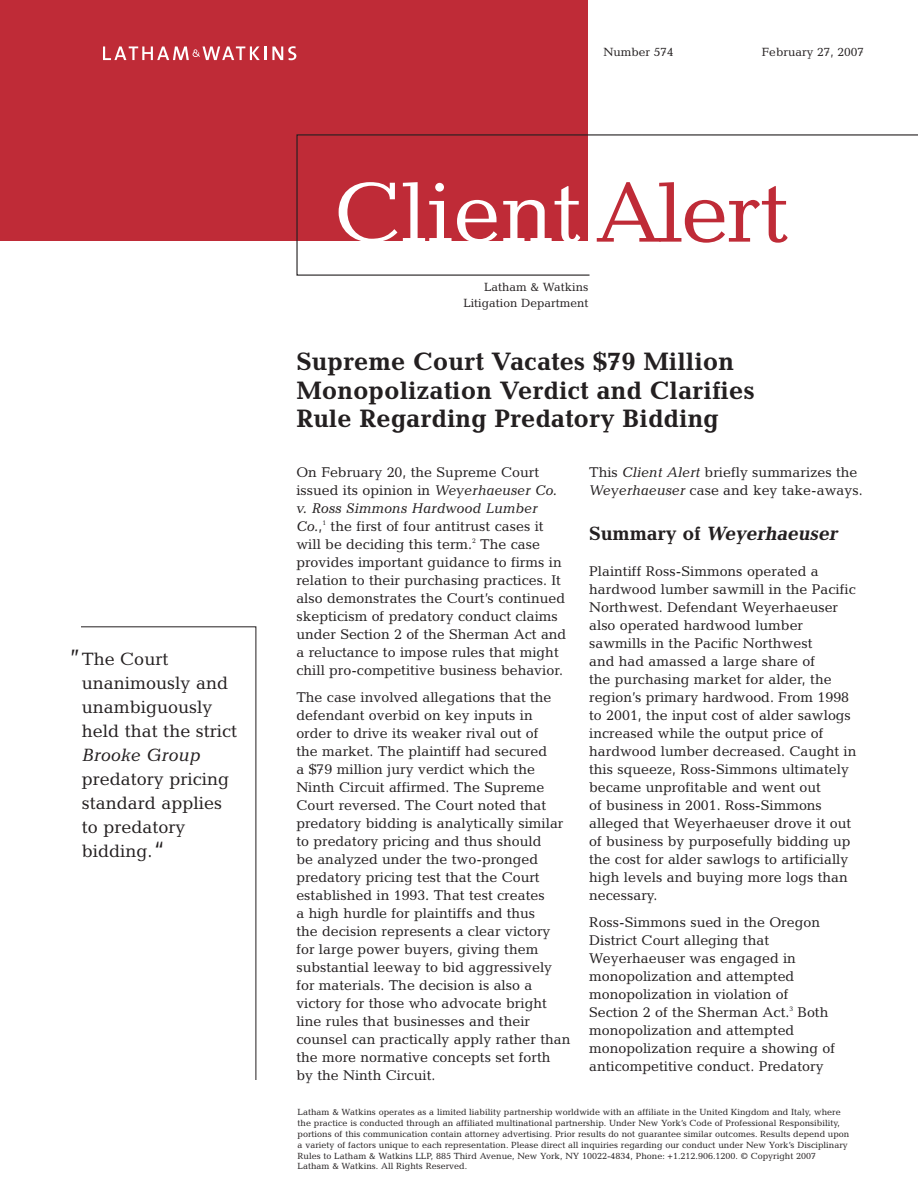
<style>
.page{position:relative;width:918px;height:1188px;background:#fff}
.page>*{position:absolute;margin:0;border:0;box-sizing:border-box;transform-origin:0 0}
.t1{font:86.25px "Candida";color:#fff}
.t2{font:700 25.5px/28.5px "Candida";color:#231f20}
.t3{font:italic 700 19.5px "Candida";color:#231f20}
.t4{font:18px/24px "Candida";color:#231f20}
.t5{font:italic 18px "Candida";color:#231f20}
.t6{font:14.25px/18px "Candida";color:#231f20}
.t7{font:12px/16.5px "Candida";color:#231f20;text-align:right}
.t8{font:9px/10.8px "Candida";color:#231f20}
.s1{font-size:24px}
.s2{color:#bf2b37}
.s3{font-style:italic}
.s4{font-style:normal}
</style>
<div class="page">
<div style="left:0;top:0;width:588px;height:241px;background:#bf2b37"></div>
<svg style="left:272px;top:46px;width:24px;height:14px"></svg>
<svg style="left:103px;top:46px;width:163px;height:14px"></svg>
<svg style="left:296px;top:134px;width:622px;height:142px"></svg>
<svg style="left:81px;top:626px;width:175px;height:454px"></svg>
<div style="left:68px;top:646px;width:175px;height:434px;background:#fff"></div>
<p class="t4" style="left:82px;top:646px;width:157px;text-indent:-14px"><span class="s1">”</span>The Court unanimously and unambiguously held that the strict</p>
<p class="t5" style="left:82px;top:744px;width:120px">Brooke Group</p>
<p class="t4" style="left:82px;top:766px;width:149px">predatory pricing standard applies to predatory bidding.<span class="s1">“</span></p>
<p class="t7" style="left:603px;top:44px;width:72px">Number 574</p>
<p class="t7" style="left:762px;top:44px;width:104px">February 27, 2007</p>
<h1 class="t1" style="left:334px;top:163px;width:456px">Client <span class="s2">Alert</span></h1>
<p class="t7" style="left:463px;top:278px;width:127px">Latham &amp; Watkins<br>Litigation Department</p>
<h2 class="t2" style="left:296px;top:347px;width:460px">Supreme Court Vacates $79 Million<br>Monopolization Verdict and Clarifies<br>Rule Regarding Predatory Bidding</h2>
<p class="t6" style="left:296px;top:463px;width:271px">On February 20, the Supreme Court issued its opinion in <span class="s3">Weyerhaeuser Co. v. Ross Simmons Hardwood Lumber Co.</span>,<sup>1</sup> the first of four antitrust cases it will be deciding this term.<sup>2</sup> The case provides important guidance to firms in relation to their purchasing practices. It also demonstrates the Court’s continued skepticism of predatory conduct claims under Section 2 of the Sherman Act and a reluctance to impose rules that might chill pro-competitive business behavior.</p>
<p class="t6" style="left:296px;top:688px;width:276px">The case involved allegations that the defendant overbid on key inputs in order to drive its weaker rival out of<br>the market. The plaintiff had secured<br>a $79 million jury verdict which the Ninth Circuit affirmed. The Supreme Court reversed. The Court noted that predatory bidding is analytically similar to predatory pricing and thus should<br>be analyzed under the two-pronged predatory pricing test that the Court established in 1993<span class="s3">.</span> That test creates<br>a high hurdle for plaintiffs and thus<br>the decision represents a clear victory for large power buyers, giving them substantial leeway to bid aggressively for materials. The decision is also a victory for those who advocate bright line rules that businesses and their counsel can practically apply rather than the more normative concepts set forth by the Ninth Circuit.</p>
<p class="t6" style="left:589px;top:463px;width:275px">This <span class="s3">Client Alert</span> briefly summarizes the<br><span class="s3">Weyerhaeuser</span> case and key take-aways.</p>
<h3 class="t3" style="left:589px;top:522px;width:254px"><span class="s4">S u m m a r y o f</span> Weyerhaeuser</h3>
<p class="t6" style="left:589px;top:562px;width:269px">Plaintiff Ross-Simmons operated a hardwood lumber sawmill in the Pacific Northwest. Defendant Weyerhaeuser also operated hardwood lumber sawmills in the Pacific Northwest<br>and had amassed a large share of<br>the purchasing market for alder, the region’s primary hardwood. From 1998 to 2001, the input cost of alder sawlogs increased while the output price of hardwood lumber decreased. Caught in this squeeze, Ross-Simmons ultimately became unprofitable and went out<br>of business in 2001. Ross-Simmons alleged that Weyerhaeuser drove it out of business by purposefully bidding up the cost for alder sawlogs to artificially high levels and buying more logs than necessary.</p>
<p class="t6" style="left:589px;top:913px;width:248px">Ross-Simmons sued in the Oregon<br>District Court alleging that<br>Weyerhaeuser was engaged in monopolization and attempted monopolization in violation of<br>Section 2 of the Sherman Act.<sup>3</sup> Both monopolization and attempted monopolization require a showing of anticompetitive conduct. Predatory</p>
<p class="t8" style="left:298px;top:1107px;width:553px">Latham &amp; Watkins operates as a limited liability partnership worldwide with an affiliate in the United Kingdom and Italy, where the practice is conducted through an affiliated multinational partnership. Under New York’s Code of Professional Responsibility, portions of this communication contain attorney advertising. Prior results do not guarantee similar outcomes. Results depend upon a variety of factors unique to each representation. Please direct all inquiries regarding our conduct under New York’s Disciplinary Rules to Latham &amp; Watkins LLP, 885 Third Avenue, New York, NY 10022-4834, Phone: +1.212.906.1200. © Copyright 2007<br>Latham &amp; Watkins. All Rights Reserved.</p>
</div>
